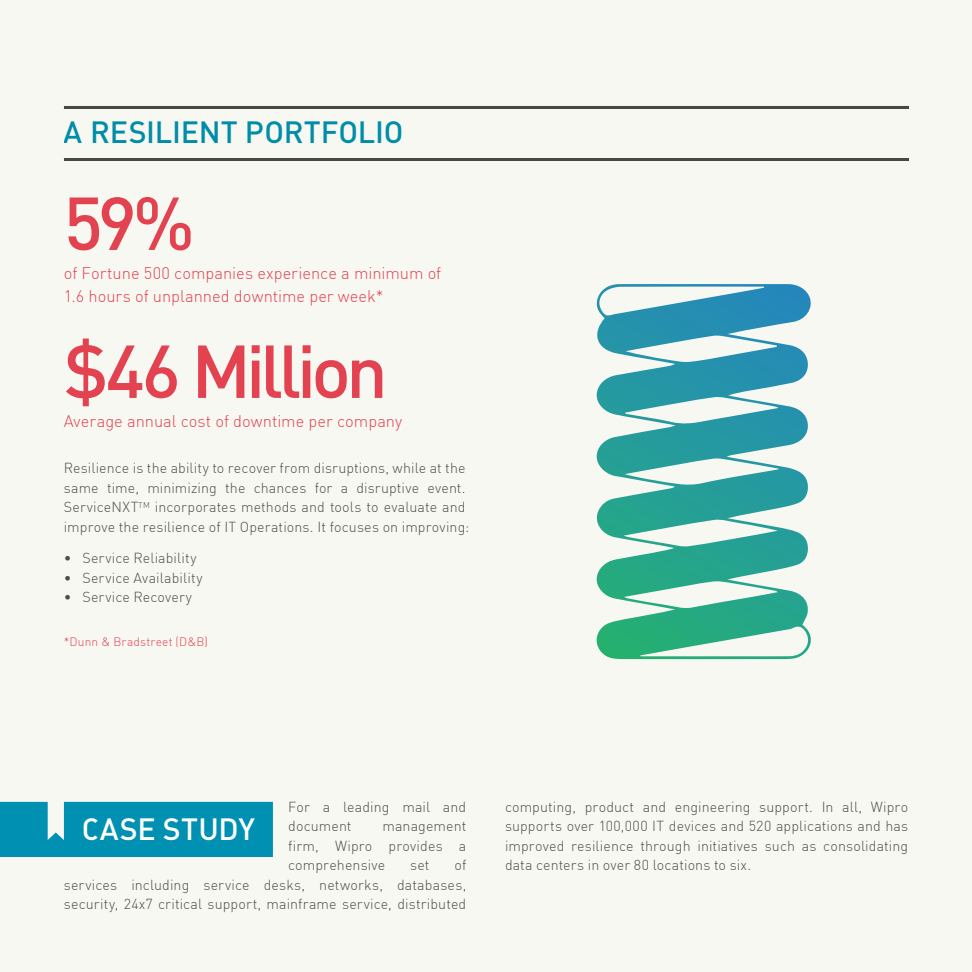
<style>
.page{position:relative;width:972px;height:972px;background:#f8f8f2}
.page>*{position:absolute;margin:0;border:0;box-sizing:border-box;transform-origin:0 0}
.t1{font:500 73.65px "DIN";letter-spacing:-.065em;color:#e34251}
.t2{font:30.3px "DIN Medium Alternate";letter-spacing:-.005em;color:#0091b2}
.t3{font:30.3px "DIN Medium Alternate";letter-spacing:.005em;color:#fff}
.t4{font:300 16.5px "DIN";color:#e34251}
.t5{font:300 14.25px/19.5px "DIN";letter-spacing:.005em;color:#4d4d4f}
.t6{font:300 12px "DIN";letter-spacing:.015em;color:#e34251}
</style>
<div class="page">
<hr style="left:64px;top:106px;width:844px;height:3px;background:#4d4d4f">
<hr style="left:64px;top:158px;width:844px;height:3px;background:#4d4d4f">
<div style="left:0;top:802px;width:273px;height:55px;background:#0091b2"></div>
<svg style="left:597px;top:284px;width:214px;height:375px"></svg>
<h2 class="t2" style="left:64px;top:113px;width:341px">A RESILIENT PORTFOLIO</h2>
<h1 class="t1" style="left:64px;top:176px;width:133px">59%</h1>
<p class="t4" style="left:64px;top:286px;width:321px">1.6 hours of unplanned downtime per week*</p>
<p class="t4" style="left:64px;top:263px;width:379px">of Fortune 500 companies experience a minimum of</p>
<h1 class="t1" style="left:64px;top:324px;width:326px">$46 Million</h1>
<p class="t4" style="left:64px;top:411px;width:340px">Average annual cost of downtime per company</p>
<p class="t5" style="left:64px;top:458px;width:407px">Resilience is the ability to recover from disruptions, while at the same time, minimizing the chances for a disruptive event.<br>ServiceNXT<sup>TM</sup> incorporates methods and tools to evaluate and improve the resilience of IT Operations. It focuses on improving:</p>
<p class="t5" style="left:64px;top:548px;width:134px">• Service Reliability</p>
<p class="t5" style="left:64px;top:568px;width:140px">• Service Availability</p>
<p class="t5" style="left:64px;top:587px;width:130px">• Service Recovery</p>
<p class="t6" style="left:64px;top:635px;width:146px">*Dunn &amp; Bradstreet (D&amp;B)</p>
<h2 class="t3" style="left:82px;top:810px;width:175px">CASE STUDY</h2>
<p class="t5" style="left:288px;top:797px;width:180px">For a leading mail and document</p>
<p class="t5" style="left:288px;top:816px;width:180px;text-align:justify;text-indent:94px">management firm, Wipro provides a comprehensive</p>
<p class="t5" style="left:410px;top:855px;width:21px">set</p>
<p class="t5" style="left:455px;top:855px;width:13px">of</p>
<p class="t5" style="left:64px;top:875px;width:404px">services including service desks, networks, databases, security, 24x7 critical support, mainframe service, distributed</p>
<p class="t5" style="left:505px;top:797px;width:405px;text-align:justify">computing, product and engineering support. In all, Wipro supports over 100,000 IT devices and 520 applications and has improved resilience through initiatives such as consolidating data centers in over 80 locations to six.</p>
</div>
